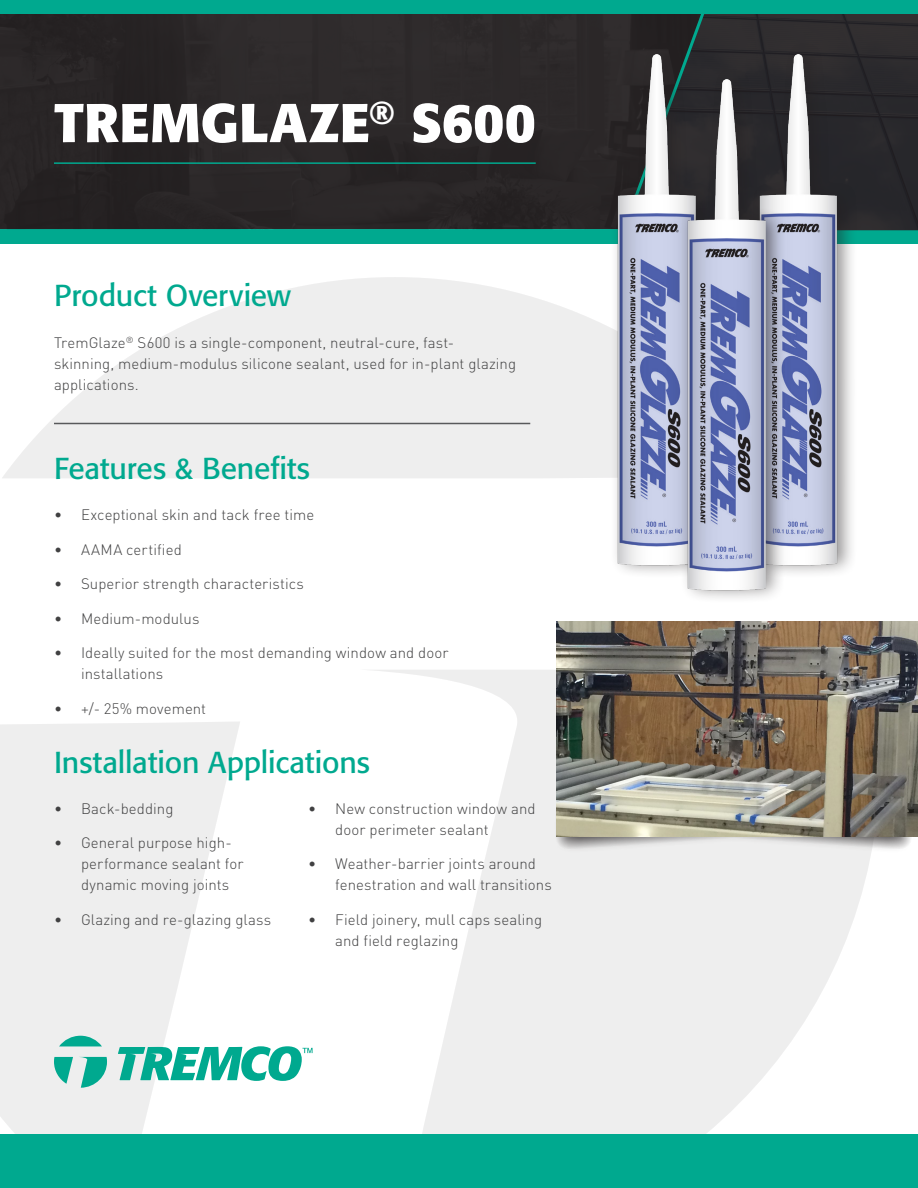
<style>
.page{position:relative;width:918px;height:1188px;background:#fff}
.page>*{position:absolute;margin:0;border:0;box-sizing:border-box;transform-origin:0 0}
.t1{font:700 54px "Formata Pro";color:#fff}
.t2{font:30px "Formata Pro";color:#00a98f}
.body{font:300 15px/21px "DINOT";letter-spacing:.005em;color:#414142}
</style>
<div class="page">
<svg style="left:0;top:722px;width:240px;height:412px;fill:#eee"></svg>
<svg style="left:374px;top:670px;width:497px;height:464px;fill:#eee"></svg>
<svg style="left:2px;top:277px;width:593px;height:201px;fill:#eee"></svg>
<div style="left:0;top:1134px;width:918px;height:54px;background:#00a98f"></div>
<svg style="left:59px;top:1036px;width:43px;height:10px"></svg>
<svg style="left:54px;top:1057px;width:19px;height:27px"></svg>
<svg style="left:79px;top:1057px;width:28px;height:31px"></svg>
<svg style="left:118px;top:1046px;width:195px;height:35px"></svg>
<div style="left:0;top:0;width:918px;height:244px;background:#00a98f"></div>
<div style="left:0;top:14px;width:619px;height:216px;background:#2b2728"></div>
<hr style="left:54px;top:423px;width:476px;height:1px;background:#58595b">
<div style="left:554px;top:797px;width:359px;height:56px;background:#231f20;opacity:.75"></div>
<div style="left:555px;top:797px;width:357px;height:52px;background:#231f20;opacity:.8"></div>
<img style="left:556px;top:621px;width:362px;height:216px">
<hr style="left:54px;top:162px;width:482px;height:2px;background:#00a98f">
<svg style="left:620px;top:14px;width:298px;height:217px;background:#2a292c"></svg>
<div style="left:610px;top:41px;width:106px;height:538px;background:#27272a"></div>
<img style="left:595px;top:54px;width:124px;height:525px">
<div style="left:751px;top:41px;width:106px;height:538px;background:#302e2f"></div>
<img style="left:736px;top:54px;width:125px;height:525px">
<div style="left:680px;top:67px;width:106px;height:537px;background:#2b2a2d"></div>
<img style="left:665px;top:80px;width:125px;height:524px">
<p class="t1" style="left:54px;top:88px;width:483px">TREMGLAZE<sup>®</sup> S600</p>
<h1 class="t2" style="left:54px;top:276px;width:239px">Product Overview</h1>
<p class="body" style="left:54px;top:332px;width:464px">TremGlaze<sup>®</sup> S600 is a single-component, neutral-cure, fast&shy;skinning, medium-modulus silicone sealant, used for in-plant glazing applications.</p>
<h1 class="t2" style="left:54px;top:449px;width:258px">Features &amp; Benefits</h1>
<p class="body" style="left:54px;top:504px;width:262px">• Exceptional skin and tack free time</p>
<p class="body" style="left:54px;top:539px;width:129px">• AAMA certified</p>
<p class="body" style="left:54px;top:573px;width:252px">• Superior strength characteristics</p>
<p class="body" style="left:54px;top:608px;width:147px">• Medium-modulus</p>
<p class="body" style="left:81px;top:642px;width:369px;text-indent:-27px">• Ideally suited for the most demanding window and door installations</p>
<p class="body" style="left:54px;top:698px;width:154px">• +/- 25% movement</p>
<h1 class="t2" style="left:54px;top:743px;width:317px">Installation Applications</h1>
<p class="body" style="left:54px;top:798px;width:121px">• Back-bedding</p>
<p class="body" style="left:81px;top:832px;width:164px;text-indent:-27px">• General purpose high&shy;performance sealant for dynamic moving joints</p>
<p class="body" style="left:54px;top:909px;width:219px">• Glazing and re-glazing glass</p>
<p class="body" style="left:335px;top:798px;width:202px;text-indent:-27px">• New construction window and door perimeter sealant</p>
<p class="body" style="left:335px;top:853px;width:218px;text-indent:-27px">• Weather-barrier joints around fenestration and wall transitions</p>
<p class="body" style="left:335px;top:909px;width:208px;text-indent:-27px">• Field joinery, mull caps sealing and field reglazing</p>
</div>
